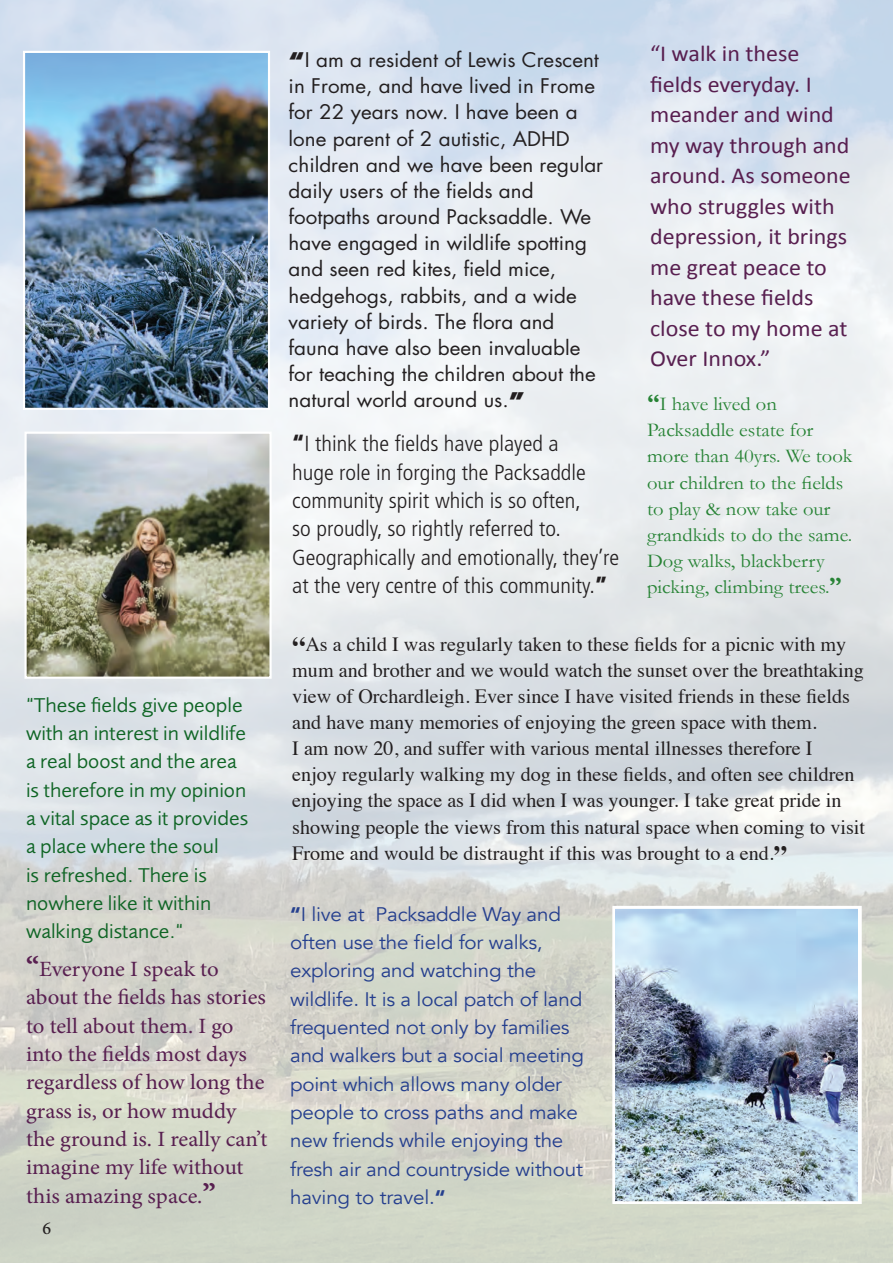
<style>
.page{position:relative;width:893px;height:1263px;background:#fff}
.page>*{position:absolute;margin:0;border:0;box-sizing:border-box;transform-origin:0 0}
.t1{font:22.95px/30.5px "Calibri";color:#581f50;scale:1.05 1}
.t2{font:300 condensed 21.75px/28.3px "Frutiger";color:#231f20;scale:1.05 1}
.t3{font:21.75px/28.3px "Minion Pro";letter-spacing:-.005em;color:#581f50;scale:1.05 1}
.t4{font:20.7px/28.3px "Foundry Sans";color:#0f6525;scale:1.05 1}
.t5{font:20.1px/26.1px "Times";color:#231f20}
.t6{font:19.65px/26.1px "Futura";color:#231f20;scale:1.05 1}
.t7{font:19.65px/28.3px "Avenir";letter-spacing:-.01em;color:#253f8e;scale:1.05 1}
.t8{font:19.65px/26.1px "Garamond";color:#278335;scale:1.05 1}
.t9{font:500 18px "Minion Pro";color:#231f20}
.s1{font-weight:700;font-size:28.35px}
.s2{font-weight:800}
.s3{font-weight:700;font-size:24px}
.s4{font-weight:900}
.s5{font-weight:700;font-size:26.25px}
</style>
<div class="page">
<img style="left:27px;top:435px;width:242px;height:241px">
<div style="left:24px;top:432px;width:248px;height:247px;border:2px solid #fff"></div>
<img style="left:26px;top:54px;width:241px;height:353px">
<div style="left:23px;top:51px;width:247px;height:359px;border:2px solid #fff"></div>
<img style="left:616px;top:910px;width:241px;height:290px">
<div style="left:613px;top:907px;width:247px;height:296px;border:2px solid #fff"></div>
<p class="t4" style="left:26px;top:690px;width:213px">“These fields give people with an interest in wildlife a real boost and the area is therefore in my opinion a vital space as it provides a place where the soul<br>is refreshed. There is nowhere like it within walking distance.“</p>
<p class="t3" style="left:26px;top:955px;width:231px"><span class="s1">“</span>Everyone I speak to about the fields has stories to tell about them. I go into the fields most days regardless of how long the grass is, or how muddy the ground is. I really can’t imagine my life without this amazing space.<span class="s1">”</span></p>
<p class="t9" style="left:43px;top:1215px;width:10px">6</p>
<p class="t6" style="left:289px;top:47px;width:301px"><span class="s2">“</span>I am a resident of Lewis Crescent in Frome, and have lived in Frome for 22 years now. I have been a lone parent of 2 autistic, ADHD children and we have been regular daily users of the fields and footpaths around Packsaddle. We have engaged in wildlife spotting and seen red kites, field mice, hedgehogs, rabbits, and a wide variety of birds. The flora and fauna have also been invaluable for teaching the children about the natural world around us.<span class="s2">”</span></p>
<p class="t1" style="left:650px;top:37px;width:193px">“I walk in these fields everyday. I meander and wind my way through and around. As someone who struggles with depression, it brings me great peace to have these fields close to my home at<br>Over Innox.”</p>
<p class="t8" style="left:647px;top:391px;width:197px"><span class="s3">“</span>I have lived on<br>Packsaddle estate for more than 40yrs. We took our children to the fields to play &amp; now take our grandkids to do the same.<br>Dog walks, blackberry picking, climbing trees.<span class="s3">”</span></p>
<p class="t2" style="left:292px;top:430px;width:313px"><span class="s4">“</span>I think the fields have played a<br>huge role in forging the Packsaddle community spirit which is so often,<br>so proudly, so rightly referred to.<br>Geographically and emotionally, they’re at the very centre of this community.<span class="s4">”</span></p>
<p class="t5" style="left:292px;top:629px;width:574px"><span class="s5">“</span>As a child I was regularly taken to these fields for a picnic with my mum and brother and we would watch the sunset over the breathtaking view of Orchardleigh. Ever since I have visited friends in these fields and have many memories of enjoying the green space with them.<br>I am now 20, and suffer with various mental illnesses therefore I<br>enjoy regularly walking my dog in these fields, and often see children enjoying the space as I did when I was younger. I take great pride in showing people the views from this natural space when coming to visit Frome and would be distraught if this was brought to a end.<span class="s5">”</span></p>
<p class="t7" style="left:290px;top:900px;width:281px"><span class="s4">“</span>I live at Packsaddle Way and often use the field for walks, exploring and watching the wildlife. It is a local patch of land frequented not only by families and walkers but a social meeting point which allows many older people to cross paths and make new friends while enjoying the fresh air and countryside without having to travel.<span class="s4">“</span></p>
</div>
